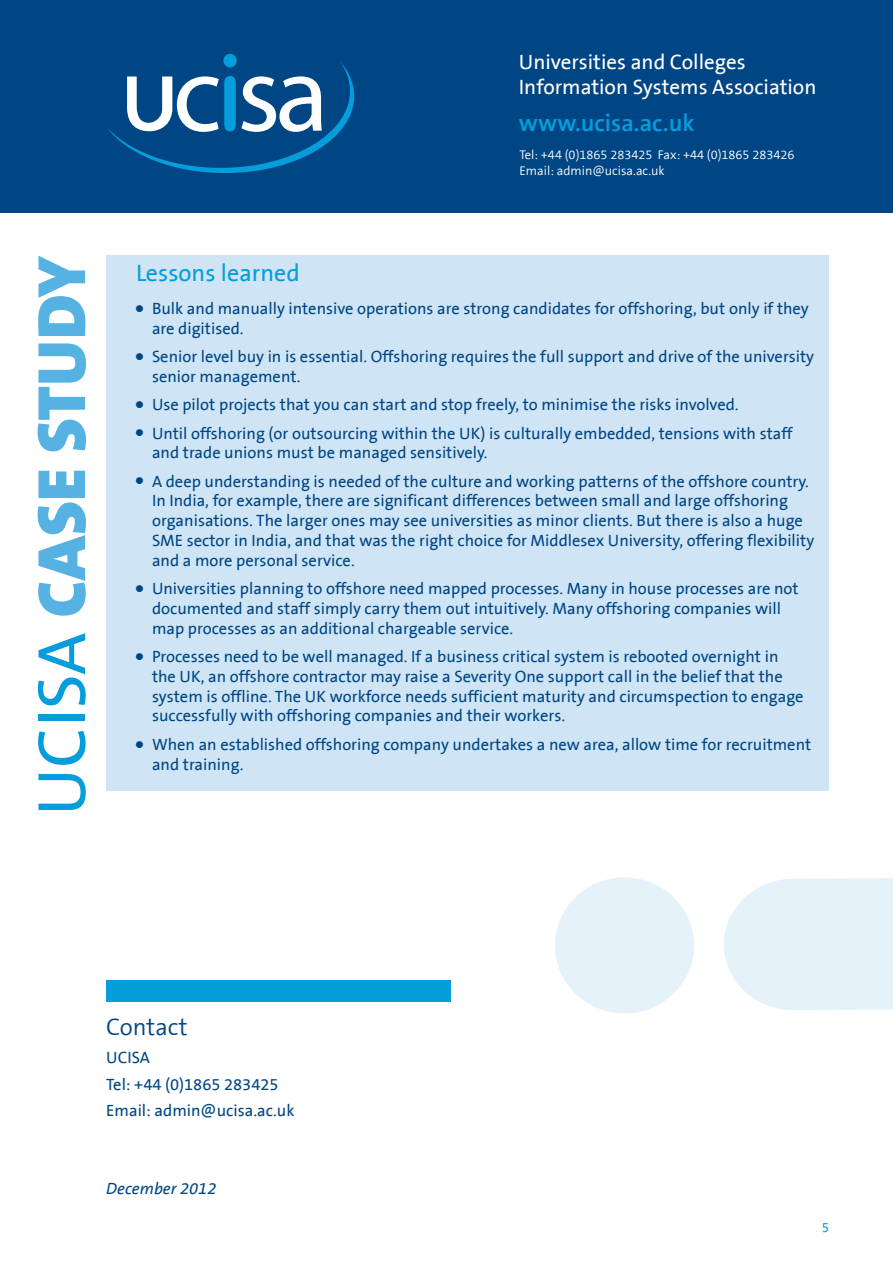
<style>
.page{position:relative;width:893px;height:1263px;background:#fff}
.page>*{position:absolute;margin:0;border:0;box-sizing:border-box;transform-origin:0 0}
.t1{font:900 69px "The Sans B9";color:#57b2e4}
.t2{font:600 24px "The Sans B6";color:#069ddc}
.Head_2{font:24px "The Sans B5 Plain";color:#069ddc}
.Subject_head{font:300 24px "The Sans B4";color:#004684}
.t3{font:21px/25.2px "The Sans B5 Plain";color:#fff}
.Bullets{font:16.5px/19.8px "The Sans B5 Plain";color:#004684}
.Intro_text{font:16.5px "The Sans B5 Plain";color:#004684}
.Intro_text-2{font:italic 16.5px "The Sans B5 Plain";color:#004684}
.t4{font:13.5px "The Sans B5 Plain";color:#069ddc}
.t5{font:300 12.75px/16.5px "The Sans B4";color:#fff}
.s1{font-family:"The Sans B5 Plain";font-weight:400;color:#069ddc}
.s2{font-family:"The Sans B8";font-weight:800;font-size:21px}
</style>
<div class="page">
<div style="left:555px;top:877px;width:139px;height:137px;background:#e6f2fa;border-radius:50%"></div>
<svg style="left:724px;top:878px;width:169px;height:132px;background:#e8f3fa"></svg>
<div style="left:106px;top:255px;width:723px;height:536px;background:#cfe5f6"></div>
<div style="left:0;top:0;width:893px;height:213px;background:#004684"></div>
<div style="left:223px;top:54px;width:14px;height:13px;background:#069ddc;border-radius:50%"></div>
<svg style="left:107px;top:61px;width:247px;height:112px"></svg>
<div style="left:106px;top:980px;width:345px;height:22px;background:#069ddc"></div>
<h1 class="t1" style="left:25px;top:816px;width:562px;rotate:-90deg"><span class="s1">UCISA</span> CASE STUDY</h1>
<p class="t3" style="left:519px;top:50px;width:299px">Universities and Colleges<br>Information Systems Association</p>
<h2 class="t2" style="left:519px;top:111px;width:177px">www.ucisa.ac.uk</h2>
<p class="t5" style="left:519px;top:147px;width:277px">Tel: +44 (0)1865 283425 Fax: +44 (0)1865 283426<br>Email: admin@ucisa.ac.uk</p>
<p class="Head_2" style="left:136px;top:261px;width:165px">Lessons learned</p>
<p class="Bullets" style="left:152px;top:299px;width:658px;text-indent:-17px"><span class="s2">•</span> Bulk and manually intensive operations are strong candidates for offshoring, but only if they are digitised.</p>
<p class="Bullets" style="left:152px;top:347px;width:664px;text-indent:-17px"><span class="s2">•</span> Senior level buy in is essential. Offshoring requires the full support and drive of the university senior management.</p>
<p class="Bullets" style="left:135px;top:395px;width:605px"><span class="s2">•</span> Use pilot projects that you can start and stop freely, to minimise the risks involved.</p>
<p class="Bullets" style="left:152px;top:424px;width:642px;text-indent:-17px"><span class="s2">•</span> Until offshoring (or outsourcing within the UK) is culturally embedded, tensions with staff and trade unions must be managed sensitively.</p>
<p class="Bullets" style="left:152px;top:472px;width:664px;text-indent:-17px"><span class="s2">•</span> A deep understanding is needed of the culture and working patterns of the offshore country.<br>In India, for example, there are significant differences between small and large offshoring organisations. The larger ones may see universities as minor clients. But there is also a huge SME sector in India, and that was the right choice for Middlesex University, offering flexibility and a more personal service.</p>
<p class="Bullets" style="left:152px;top:579px;width:648px;text-indent:-17px"><span class="s2">•</span> Universities planning to offshore need mapped processes. Many in house processes are not documented and staff simply carry them out intuitively. Many offshoring companies will map processes as an additional chargeable service.</p>
<p class="Bullets" style="left:152px;top:647px;width:653px;text-indent:-17px"><span class="s2">•</span> Processes need to be well managed. If a business critical system is rebooted overnight in the UK, an offshore contractor may raise a Severity One support call in the belief that the system is offline. The UK workforce needs sufficient maturity and circumspection to engage successfully with offshoring companies and their workers.</p>
<p class="Bullets" style="left:152px;top:735px;width:661px;text-indent:-17px"><span class="s2">•</span> When an established offshoring company undertakes a new area, allow time for recruitment and training.</p>
<p class="Subject_head" style="left:106px;top:1015px;width:83px">Contact</p>
<p class="Intro_text" style="left:106px;top:1049px;width:45px">UCISA</p>
<p class="Intro_text" style="left:106px;top:1075px;width:174px">Tel: +44 (0)1865 283425</p>
<p class="Intro_text" style="left:106px;top:1102px;width:190px">Email: admin@ucisa.ac.uk</p>
<p class="Intro_text-2" style="left:106px;top:1180px;width:112px">December 2012</p>
<p class="t4" style="left:822px;top:1220px;width:9px">5</p>
</div>
